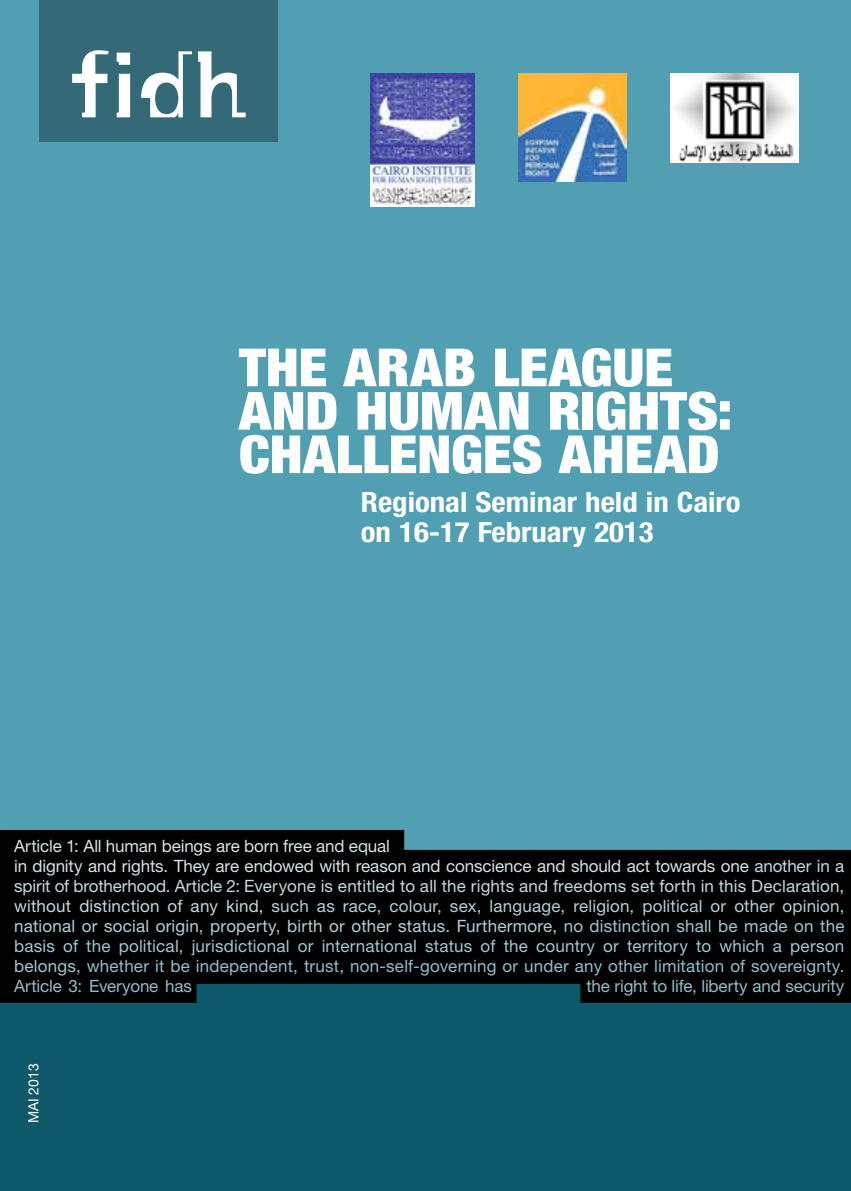
<style>
.page{position:relative;width:851px;height:1191px;background:#fff}
.page>*{position:absolute;margin:0;border:0;box-sizing:border-box;transform-origin:0 0}
.t1{font:900 condensed 52.6px/43.4px "Helvetica Neue LT Std";letter-spacing:-.005em;color:#fff;scale:1.1 1}
.t2{font:700 condensed 28px/30px "Helvetica Neue LT Std";color:#fff;scale:1.1 1}
.t3{font:17px/20px "Helvetica Neue LT Std";letter-spacing:.01em;color:#c4d8e0}
.t4{font:17px "Helvetica Neue LT Std";letter-spacing:-.01em;color:#93bdca}
.t5{font:14px "Helvetica Neue LT Std";color:#fff}
.s1{color:#d6e3e8}
.s2{color:#b4cfd8}
.s3{color:#a3c6d1}
.s4{color:#93bdca}
</style>
<div class="page">
<div style="left:0;top:0;width:850px;height:1191px;background:#509fb2"></div>
<div style="left:0;top:962px;width:850px;height:229px;background:#0e5969"></div>
<svg style="left:0;top:830px;width:850px;height:173px;background:#050e0f"></svg>
<div style="left:40px;top:0;width:238px;height:142px;background:#346978"></div>
<svg style="left:117px;top:74px;width:13px;height:43px"></svg>
<svg style="left:117px;top:53px;width:13px;height:12px"></svg>
<svg style="left:141px;top:51px;width:51px;height:66px"></svg>
<svg style="left:198px;top:51px;width:47px;height:66px"></svg>
<svg style="left:72px;top:50px;width:36px;height:67px"></svg>
<img style="left:370px;top:74px;width:104px;height:132px">
<img style="left:518px;top:74px;width:108px;height:108px">
<img style="left:670px;top:74px;width:128px;height:88px">
<h1 class="t1" style="left:239px;top:345px;width:450px">THE ARAB LEAGUE<br>AND HUMAN RIGHTS:<br>CHALLENGES AHEAD</h1>
<h2 class="t2" style="left:361px;top:486px;width:347px">Regional Seminar held in Cairo on 16-17 February 2013</h2>
<p class="t3" style="left:14px;top:835px;width:831px"><span class="s1">Article 1: All human beings are born free and equal<br>in dignity and rights. They are endowed with reason and conscience and should act towards one</span> another in a spirit of brotherhood. Article 2: Everyone is entitled to all the rights and freedoms set forth in this Declaration, without distinction of any kind, <span class="s2">such as race, colour, sex, language, religion, political or other opinion, national or social origin, property, birth or other status. Furthermore,</span> <span class="s3">no distinction shall be made on the basis of the political, jurisdictional or international status of the country or territory to which a person belongs,</span> <span class="s4">whether it be independent, trust, non-self-governing or under any other limitation of sovereignty.<br>Article 3: Everyone has</span></p>
<p class="t4" style="left:586px;top:975px;width:259px">the right to life, liberty and security</p>
<p class="t5" style="left:25px;top:1123px;width:61px;rotate:-90deg">MAI 2013</p>
</div>
